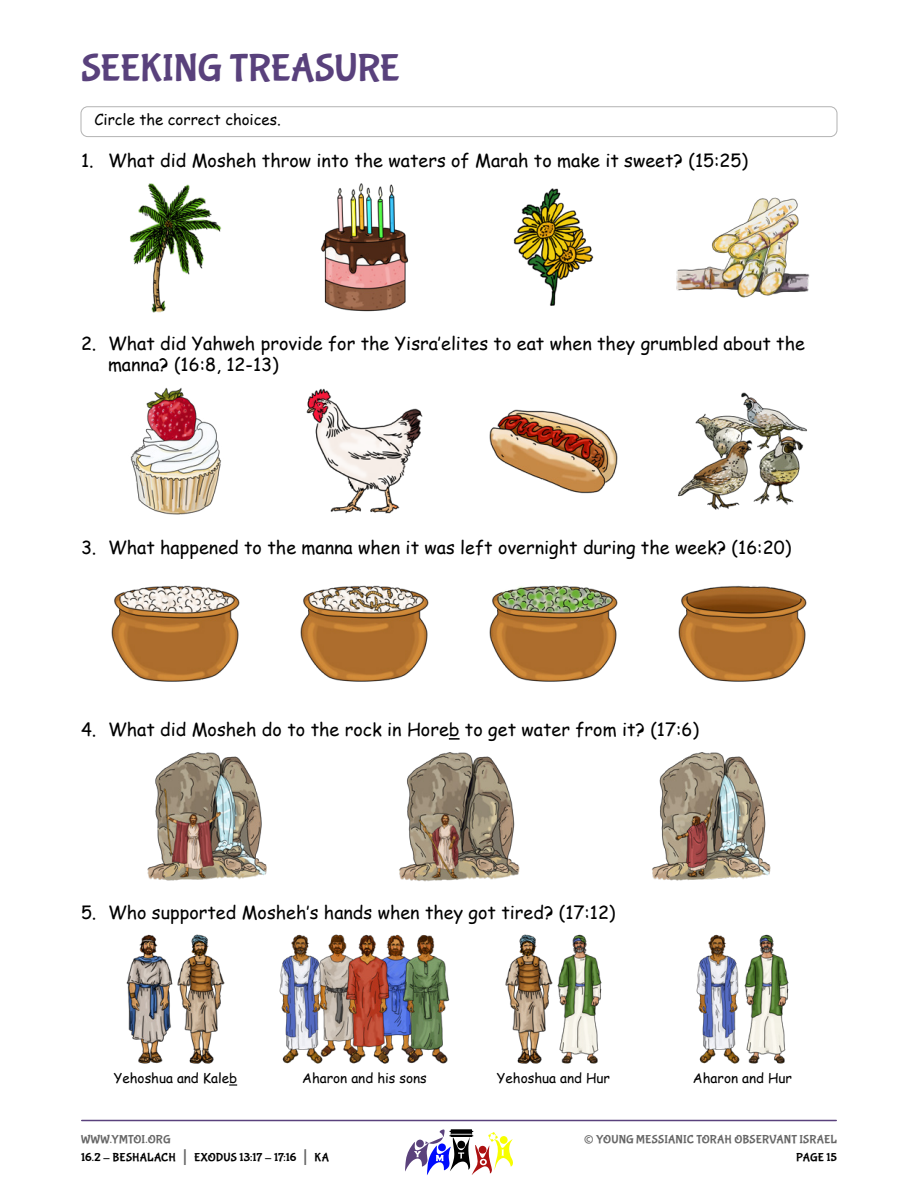
<style>
.page{position:relative;width:918px;height:1188px;background:#fff}
.page>*{position:absolute;margin:0;border:0;box-sizing:border-box;transform-origin:0 0}
.Heading{font:39px "Bubblegum Sans";letter-spacing:-.01em;color:#59417c}
.t1{font:27px "Bubblegum Sans";color:#666}
.t2{font:18px/21.6px "Comic Sans MS";color:#000}
.Body_Text_-_Instructions_Col__Width{font:15px "Comic Sans MS";color:#000}
.Body_Text_-_Caption{font:13.5px "Comic Sans MS";color:#000}
.t3{font:12px/18px "Bubblegum Sans";letter-spacing:.01em;color:#000}
.t4{font:12px "Bubblegum Sans";letter-spacing:.01em;color:#666}
.s1{color:#666}
.s2{font-size:21px;color:#666}
</style>
<div class="page">
<hr style="left:82px;top:1120px;width:754px;height:1px;background:#59417c">
<svg style="left:405px;top:1129px;width:108px;height:46px"></svg>
<div style="left:81px;top:106px;width:756px;height:31px;border:1px solid #b3b3b3;border-radius:7px"></div>
<svg style="left:449px;top:738px;width:11px;height:2px"></svg>
<img style="left:130px;top:183px;width:92px;height:130px">
<img style="left:321px;top:183px;width:88px;height:129px">
<img style="left:513px;top:188px;width:81px;height:118px">
<img style="left:676px;top:197px;width:134px;height:101px">
<img style="left:130px;top:387px;width:91px;height:128px">
<img style="left:306px;top:388px;width:117px;height:126px">
<img style="left:489px;top:409px;width:129px;height:85px">
<img style="left:677px;top:392px;width:103px;height:118px">
<img style="left:111px;top:585px;width:129px;height:97px">
<img style="left:300px;top:585px;width:129px;height:97px">
<img style="left:489px;top:585px;width:129px;height:97px">
<img style="left:678px;top:585px;width:129px;height:97px">
<img style="left:147px;top:752px;width:120px;height:129px">
<img style="left:399px;top:752px;width:121px;height:130px">
<img style="left:652px;top:752px;width:119px;height:129px">
<img style="left:126px;top:934px;width:99px;height:130px">
<img style="left:392px;top:934px;width:8px;height:117px">
<img style="left:325px;top:934px;width:18px;height:123px">
<img style="left:343px;top:934px;width:49px;height:130px">
<img style="left:400px;top:935px;width:50px;height:129px">
<img style="left:279px;top:934px;width:46px;height:130px">
<img style="left:505px;top:934px;width:97px;height:130px">
<img style="left:696px;top:934px;width:93px;height:130px">
<svg style="left:229px;top:1084px;width:8px;height:2px"></svg>
<p class="Heading" style="left:81px;top:47px;width:321px">SEEKING TREASURE</p>
<p class="Body_Text_-_Instructions_Col__Width" style="left:94px;top:109px;width:188px">Circle the correct choices.</p>
<p class="t2" style="left:81px;top:149px;width:669px">1. What did Mosheh throw into the waters of Marah to make it sweet? (15:25)</p>
<p class="t2" style="left:108px;top:332px;width:698px;text-indent:-27px">2. What did Yahweh provide for the Yisra’elites to eat when they grumbled about the manna? (16:8, 12-13)</p>
<p class="t2" style="left:81px;top:536px;width:712px">3. What happened to the manna when it was left overnight during the week? (16:20)</p>
<p class="t2" style="left:81px;top:719px;width:620px">4. What did Mosheh do to the rock in Horeb to get water from it? (17:6)</p>
<p class="t2" style="left:81px;top:901px;width:536px">5. Who supported Mosheh’s hands when they got tired? (17:12)</p>
<p class="Body_Text_-_Caption" style="left:114px;top:1068px;width:125px">Yehoshua and Kaleb</p>
<p class="Body_Text_-_Caption" style="left:302px;top:1068px;width:126px">Aharon and his sons</p>
<p class="Body_Text_-_Caption" style="left:497px;top:1068px;width:115px">Yehoshua and Hur</p>
<p class="Body_Text_-_Caption" style="left:693px;top:1068px;width:101px">Aharon and Hur</p>
<p class="t3" style="left:81px;top:1131px;width:250px"><span class="s1">WWW.YMTOI.ORG<br></span>16.2 - BESHALACH <span class="s2">|</span> EXODUS 13:17 - 17:16 <span class="s2">|</span> KA</p>
<h2 class="t1" style="left:584px;top:1124px;width:12px">©</h2>
<p class="t4" style="left:596px;top:1133px;width:242px">YOUNG MESSIANIC TORAH OBSERVANT ISRAEL</p>
<p class="t3" style="left:796px;top:1149px;width:42px">PAGE 15</p>
</div>
